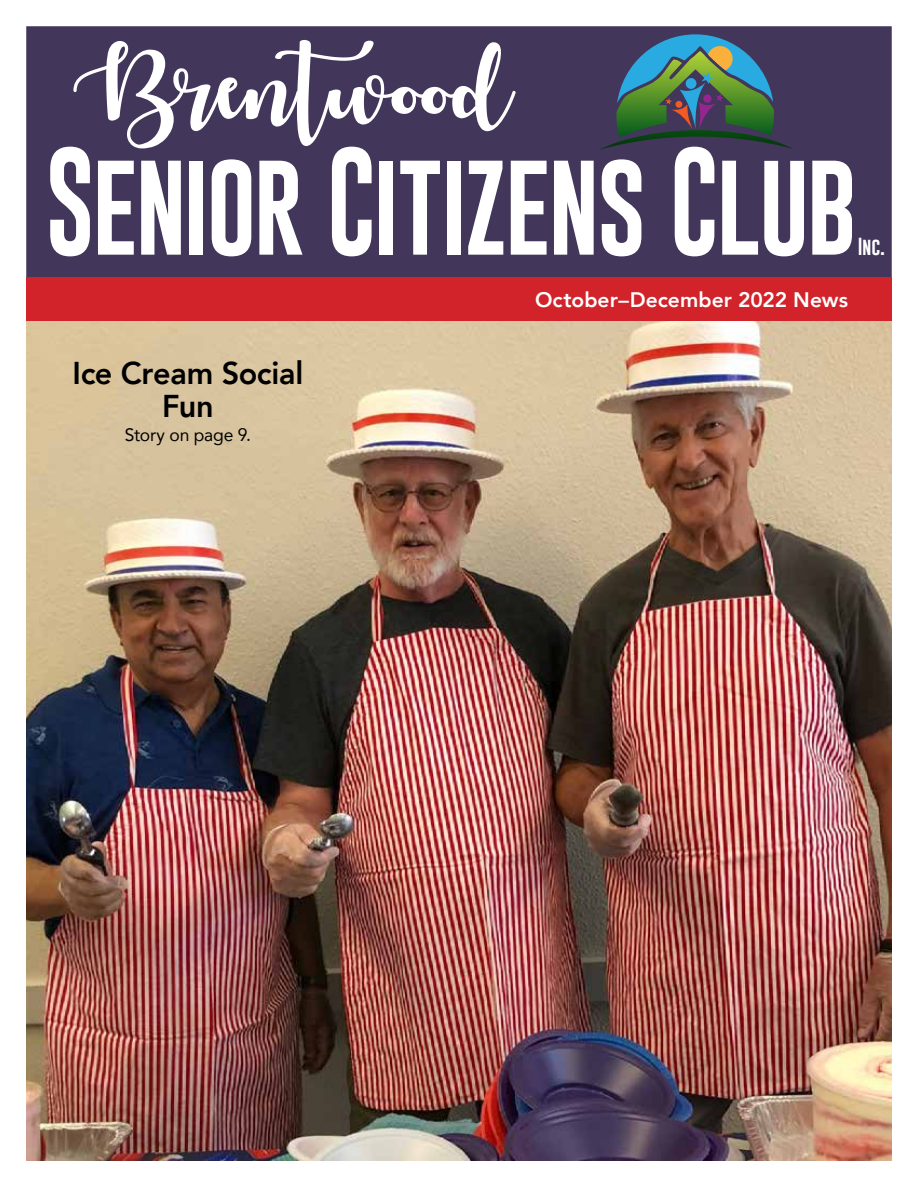
<style>
.page{position:relative;width:918px;height:1188px;background:#fff}
.page>*{position:absolute;margin:0;border:0;box-sizing:border-box;transform-origin:0 0}
.t1{font:111px "Gobold";letter-spacing:-.035em;color:#fff;scale:.9 1}
.t2{font:82.65px "Autumnin November";letter-spacing:.01em;color:#fff}
.t3{font:800 31.5px/33px "Avenir";letter-spacing:-.01em;color:#000;text-align:center}
.t4{font:800 21px "Avenir";color:#fff}
.t5{font:18px "Avenir";letter-spacing:-.01em;color:#000}
.t6{font:18px "Gobold";color:#fff}
</style>
<div class="page">
<img style="left:26px;top:320px;width:866px;height:841px">
<div style="left:26px;top:26px;width:866px;height:253px;background:#42365a;border:2px solid #42365a"></div>
<div style="left:26px;top:277px;width:866px;height:43px;background:#d2232a"></div>
<svg style="left:599px;top:34px;width:193px;height:116px"></svg>
<h2 class="t2" style="left:73px;top:42px;width:441px">Brentwood</h2>
<h1 class="t1" style="left:45px;top:130px;width:904px">Senior Citizens Club</h1>
<p class="t6" style="left:858px;top:235px;width:29px">Inc.</p>
<h3 class="t3" style="left:72px;top:356px;width:232px">Ice Cream Social<br>Fun</h3>
<p class="t5" style="left:125px;top:420px;width:128px">Story on page 9.</p>
<p class="t4" style="left:535px;top:283px;width:315px">October–December 2022 News</p>
</div>
